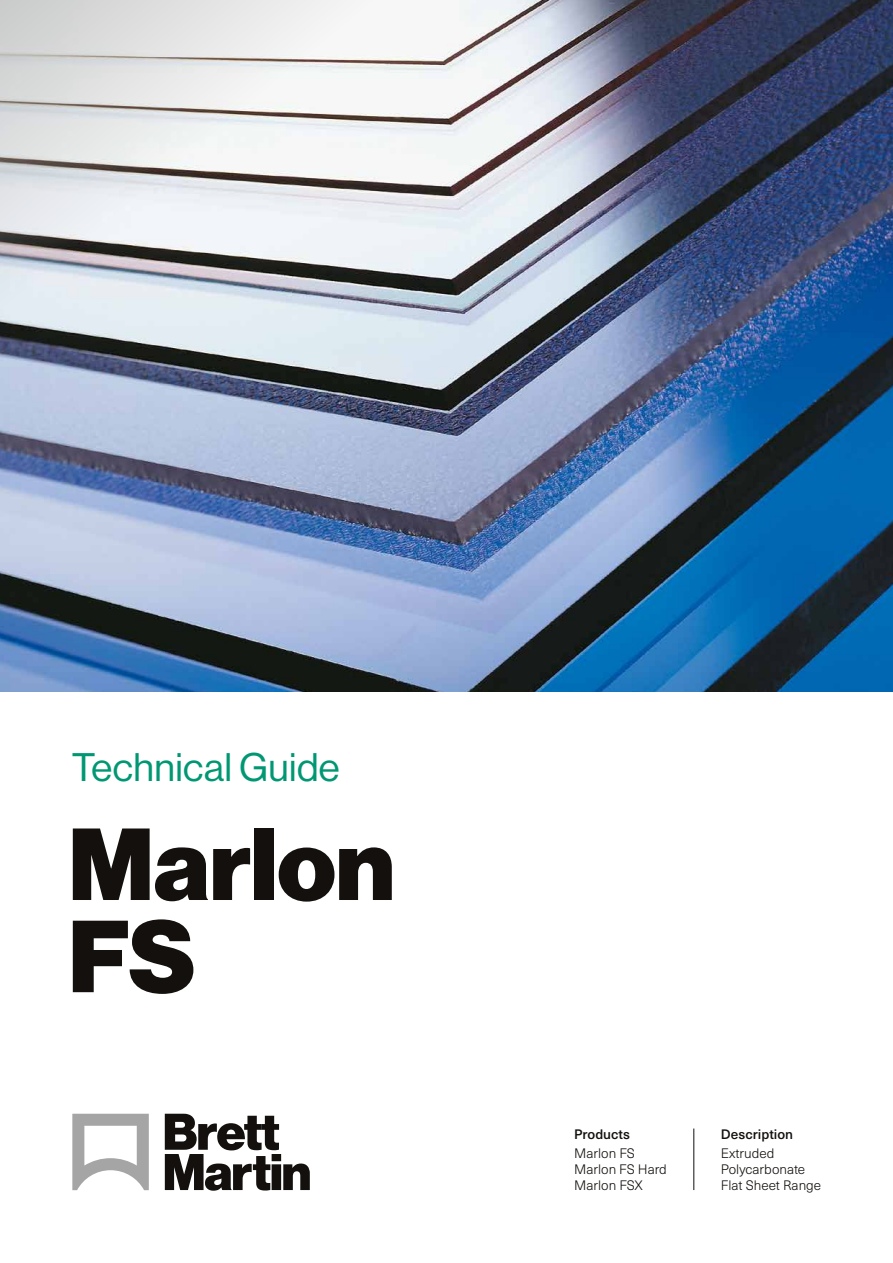
<style>
.page{position:relative;width:893px;height:1263px;background:#fff}
.page>*{position:absolute;margin:0;border:0;box-sizing:border-box;transform-origin:0 0}
.t1{font:100.05px/92.2px "N Haas Grotesk DS Pro 95 Blk";color:#13100d}
.t2{font:39px "N Haas Grotesk DS Pro 55 Rg";letter-spacing:.01em;color:#009773}
.t3{font:300 13.5px/16.2px "Neue Haas Unica W1 G";color:#13100d}
.t4{font:500 13.5px "Neue Haas Unica W1 G";color:#13100d}
</style>
<div class="page">
<svg style="left:165px;top:1114px;width:145px;height:77px"></svg>
<svg style="left:72px;top:1114px;width:77px;height:76px"></svg>
<img style="left:0;top:0;width:893px;height:691px">
<hr style="left:693px;top:1128px;width:1px;height:62px;background:#13100d">
<h2 class="t2" style="left:72px;top:745px;width:270px">Technical Guide</h2>
<h1 class="t1" style="left:69px;top:820px;width:328px">Marlon<br>FS</h1>
<p class="t4" style="left:574px;top:1124px;width:57px">Products</p>
<p class="t3" style="left:574px;top:1144px;width:94px">Marlon FS<br>Marlon FS Hard<br>Marlon FSX</p>
<p class="t4" style="left:721px;top:1124px;width:74px">Description</p>
<p class="t3" style="left:721px;top:1144px;width:102px">Extruded<br>Polycarbonate<br>Flat Sheet Range</p>
</div>
